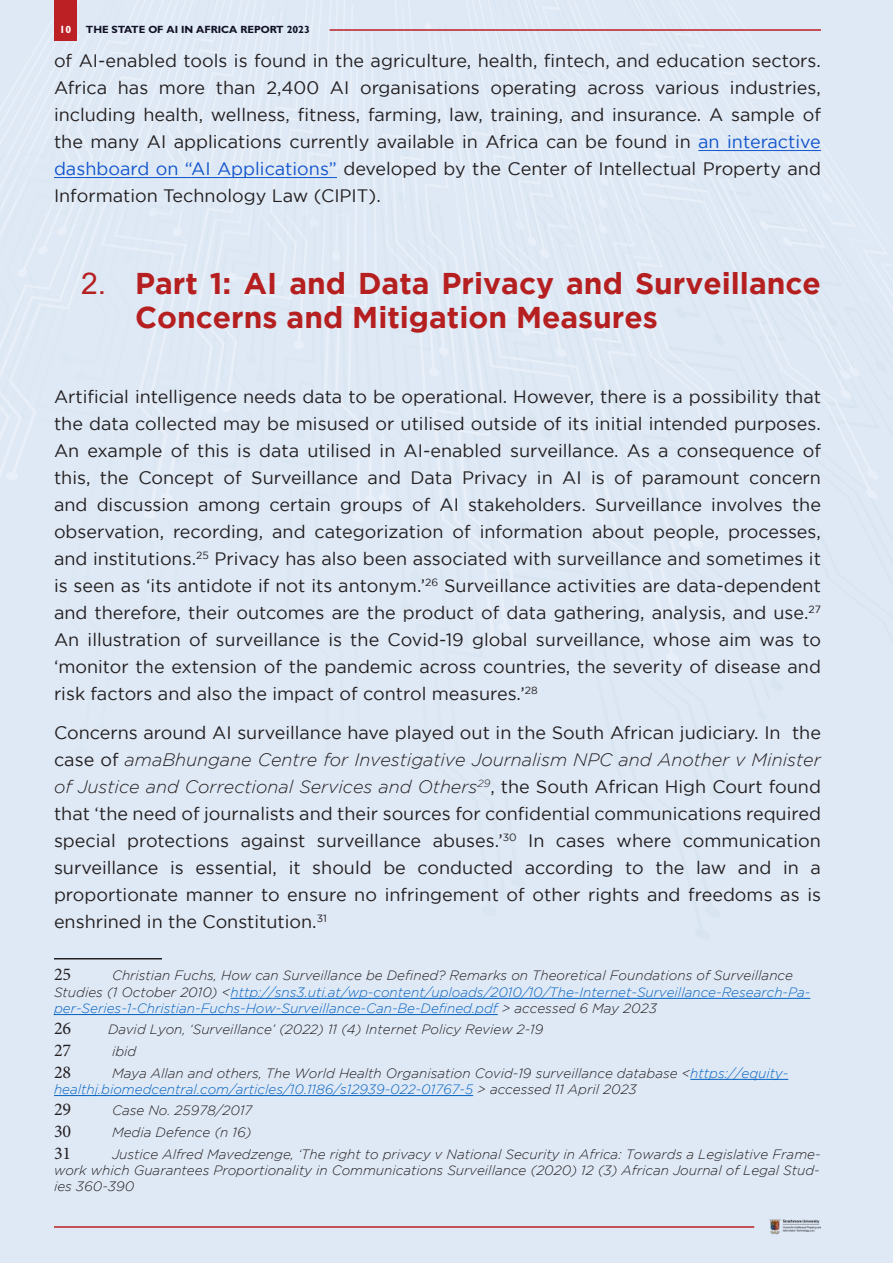
<style>
.page{position:relative;width:893px;height:1263px;background:#dfe9f6}
.page>*{position:absolute;margin:0;border:0;box-sizing:border-box;transform-origin:0 0}
.t1{font:700 30px/34.5px "Gotham";color:#b61f1f}
.t2{font:18px/27px "Gotham";color:#231f20;text-align:justify}
.t3{font:18px "Minion Pro";color:#231f20}
.t4{font:italic 300 13.5px/16.2px "Gotham";color:#231f20}
.t5{font:italic 300 13.5px/16.2px "Gotham";color:#0563c1}
.t6{font:700 10.5px "Gill Sans";color:#111225}
.t7{font:700 10.5px "Gill Sans";color:#fff}
.s1{color:#15c}
.s2{font-family:"Arial";font-weight:400}
.s3{font-weight:300;font-style:italic}
.s4{color:#231f20}
.s5{color:#0563c1}
</style>
<div class="page">
<div style="left:54px;top:0;width:23px;height:41px;background:#bc2024"></div>
<hr style="left:330px;top:29px;width:491px;height:2px;background:#bc2024">
<hr style="left:54px;top:1226px;width:700px;height:2px;background:#bc2024">
<img style="left:770px;top:1219px;width:51px;height:16px">
<hr style="left:698px;top:150px;width:123px;height:1px;background:#15c">
<hr style="left:54px;top:177px;width:283px;height:1px;background:#15c">
<hr style="left:54px;top:958px;width:108px;height:1px;background:#231f20">
<hr style="left:230px;top:998px;width:580px;height:1px;background:#0563c1">
<hr style="left:54px;top:1014px;width:444px;height:1px;background:#0563c1">
<hr style="left:690px;top:1079px;width:98px;height:1px;background:#0563c1">
<hr style="left:54px;top:1095px;width:419px;height:1px;background:#0563c1">
<p class="t7" style="left:60px;top:23px;width:13px">10</p>
<p class="t6" style="left:86px;top:23px;width:226px">THE STATE OF AI IN AFRICA REPORT 2023</p>
<p class="t2" style="left:54px;top:47px;width:768px">of AI-enabled tools is found in the agriculture, health, fintech, and education sectors.<br>Africa has more than 2,400 AI organisations operating across various industries, including health, wellness, fitness, farming, law, training, and insurance. A sample of the many AI applications currently available in Africa can be found in <span class="s1">an interactive dashboard on “AI Applications”</span> developed by the Center of Intellectual Property and Information Technology Law (CIPIT).</p>
<h1 class="t1" style="left:135px;top:265px;width:687px;text-indent:-54px"><span class="s2">2.</span> Part 1: AI and Data Privacy and Surveillance<br>Concerns and Mitigation Measures</h1>
<p class="t2" style="left:54px;top:383px;width:768px">Artificial intelligence needs data to be operational. However, there is a possibility that the data collected may be misused or utilised outside of its initial intended purposes.<br>An example of this is data utilised in AI-enabled surveillance. As a consequence of this, the Concept of Surveillance and Data Privacy in AI is of paramount concern and discussion among certain groups of AI stakeholders. Surveillance involves the observation, recording, and categorization of information about people, processes, and institutions.<sup>25</sup> Privacy has also been associated with surveillance and sometimes it is seen as ‘its antidote if not its antonym.’<sup>26</sup> Surveillance activities are data-dependent and therefore, their outcomes are the product of data gathering, analysis, and use.<sup>27<br></sup>An illustration of surveillance is the Covid-19 global surveillance, whose aim was to ‘monitor the extension of the pandemic across countries, the severity of disease and risk factors and also the impact of control measures.’<sup>28</sup></p>
<p class="t2" style="left:54px;top:719px;width:768px">Concerns around AI surveillance have played out in the South African judiciary. In the case of <span class="s3">amaBhungane Centre for Investigative Journalism NPC and Another v Minister of Justice and Correctional Services and Others</span><sup>29</sup>, the South African High Court found that ‘the need of journalists and their sources for confidential communications required special protections against surveillance abuses.’<sup>30</sup> In cases where communication surveillance is essential, it should be conducted according to the law and in a proportionate manner to ensure no infringement of other rights and freedoms as is enshrined in the Constitution.<sup>31</sup></p>
<p class="t3" style="left:54px;top:962px;width:19px">25</p>
<p class="t5" style="left:54px;top:967px;width:758px;text-indent:58px"><span class="s4">Christian Fuchs, How can Surveillance be Defined? Remarks on Theoretical Foundations of Surveillance<br>Studies (1 October 2010) &lt;</span>http://sns3.uti.at/wp-content/uploads/2010/10/The-Internet-Surveillance-Research-Pa&shy;per-Series-1-Christian-Fuchs-How-Surveillance-Can-Be-Defined.pdf <span class="s4">&gt; accessed 6 May 2023</span></p>
<p class="t3" style="left:54px;top:1016px;width:19px">26</p>
<p class="t4" style="left:108px;top:1021px;width:437px">David Lyon, ‘Surveillance’ (2022) 11 (4) Internet Policy Review 2-19</p>
<p class="t3" style="left:54px;top:1038px;width:19px">27</p>
<p class="t4" style="left:112px;top:1043px;width:26px">ibid</p>
<p class="t3" style="left:54px;top:1060px;width:19px">28</p>
<p class="t4" style="left:54px;top:1065px;width:736px;text-indent:58px">Maya Allan and others, The World Health Organisation Covid-19 surveillance database &lt;<span class="s5">https://equity&shy;healthj.biomedcentral.com/articles/10.1186/s12939-022-01767-5</span> &gt; accessed 11 April 2023</p>
<p class="t3" style="left:54px;top:1097px;width:19px">29</p>
<p class="t4" style="left:112px;top:1102px;width:142px">Case No. 25978/2017</p>
<p class="t3" style="left:54px;top:1119px;width:19px">30</p>
<p class="t4" style="left:112px;top:1124px;width:141px">Media Defence (n 16)</p>
<p class="t3" style="left:54px;top:1141px;width:19px">31</p>
<p class="t4" style="left:54px;top:1146px;width:768px;text-align:justify;text-indent:58px">Justice Alfred Mavedzenge, ‘The right to privacy v National Security in Africa: Towards a Legislative Frame&shy;work which Guarantees Proportionality in Communications Surveillance (2020) 12 (3) African Journal of Legal Stud&shy;ies 360-390</p>
</div>
